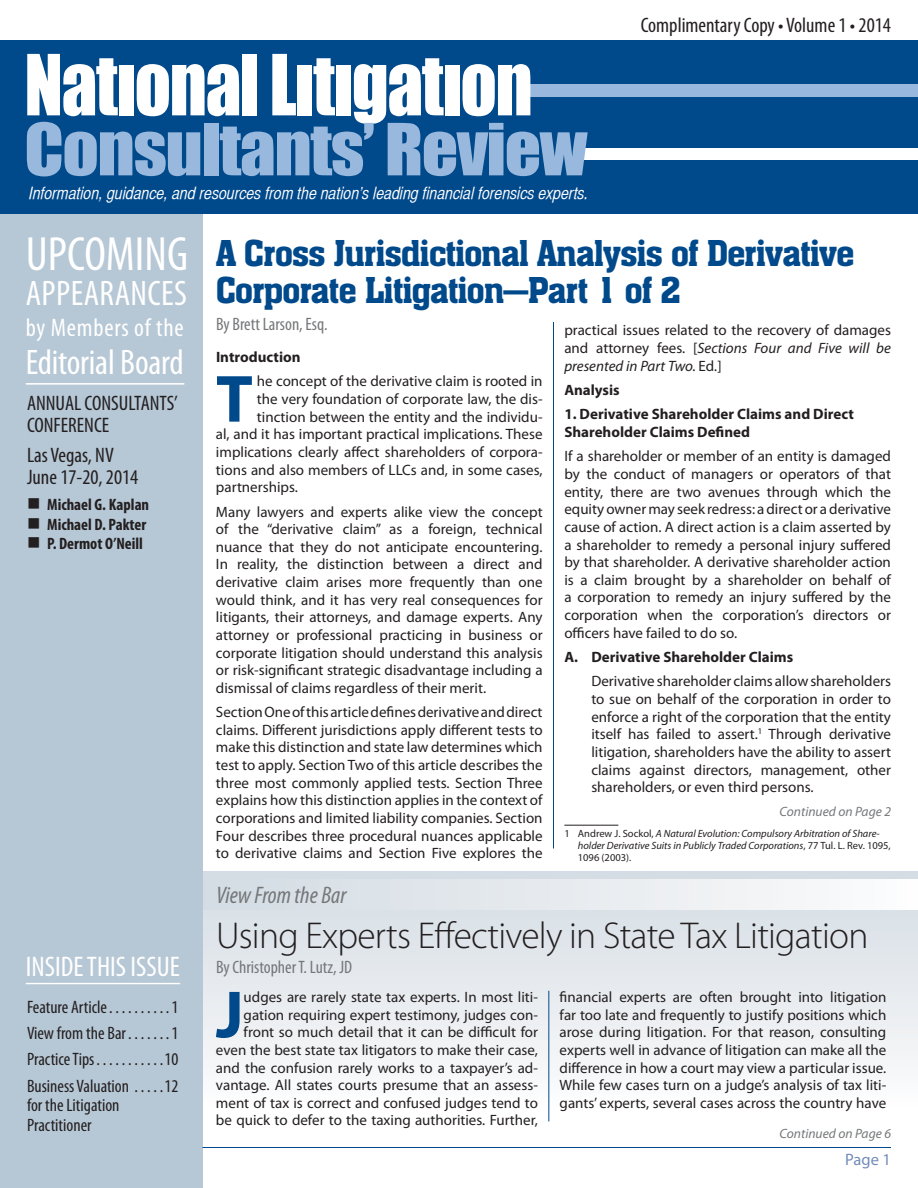
<style>
.page{position:relative;width:918px;height:1188px;background:#fff}
.page>*{position:absolute;margin:0;border:0;box-sizing:border-box;transform-origin:0 0}
.t1{font:700 67.35px "Myriad Pro";color:#00498b}
.t2{font:condensed 48.3px "Myriad Pro";color:#fff}
.t3{font:500 39px/37.5px "Aachen D";letter-spacing:-.02em;color:#00498b}
.t4{font:300 37.5px "Myriad Pro";letter-spacing:-.02em;color:#231f20}
.t5{font:condensed 35.7px "Myriad Pro";color:#fff}
.t6{font:condensed 28.5px "Myriad Pro";color:#fff}
.t7{font:condensed 25.5px "Myriad Pro";letter-spacing:.03em;color:#fff}
.t8{font:italic condensed 24px "Myriad Pro";color:#757779}
.t9{font:condensed 21px/22.5px "Myriad Pro";color:#231f20}
.t10{font:condensed 18px/19.5px "Myriad Pro";color:#231f20}
.t11{font:condensed 18px "Myriad Pro";color:#757779}
.t12{font:17.1px "Helvetica CY Oblique";color:#fff}
.t13{font:700 condensed 16.5px "Myriad Pro";color:#231f20}
.t14{font:16.5px "Myriad Pro";color:#748bba}
.t15{font:15px/17.7px "Myriad Pro";color:#231f20;text-align:justify}
.t16{font:700 15px/17.7px "Myriad Pro";color:#231f20}
.t17{font:italic 13.5px "Myriad Pro";color:#757779}
.t18{font:italic 10.5px/12px "Myriad Pro";color:#231f20}
.s1{font-style:italic}
.s2{font-style:normal}
</style>
<div class="page">
<svg style="left:202px;top:872px;width:716px;height:286px"></svg>
<div style="left:202px;top:879px;width:716px;height:31px;background:linear-gradient(to right,#d3dbe3,#fcfcfc)"></div>
<div style="left:0;top:200px;width:202px;height:988px;background:#b6c7d5"></div>
<div style="left:0;top:40px;width:918px;height:174px;background:#00498b"></div>
<div style="left:520px;top:85px;width:398px;height:12px;background:#98b9dd"></div>
<div style="left:584px;top:148px;width:334px;height:12px;background:#fff"></div>
<svg style="left:27px;top:54px;width:561px;height:122px"></svg>
<hr style="left:564px;top:825px;width:54px;height:1px;background:#231f20">
<hr style="left:26px;top:383px;width:158px;height:2px;background:#fff">
<hr style="left:26px;top:983px;width:154px;height:1px;background:#fff">
<hr style="left:553px;top:322px;width:1px;height:527px;background:#00498b">
<hr style="left:548px;top:991px;width:1px;height:130px;background:#00498b">
<hr style="left:202px;top:1147px;width:689px;height:1px;background:#00498b">
<h3 class="t9" style="left:641px;top:14px;width:252px">Complimentary Copy • Volume 1 • 2014</h3>
<p class="t12" style="left:29px;top:183px;width:561px">Information, guidance, and resources from the nation’s leading financial forensics experts.</p>
<h3 class="t3" style="left:216px;top:233px;width:640px">A Cross Jurisdictional Analysis of Derivative<br>Corporate Litigation—Part 1 of 2</h3>
<p class="t11" style="left:216px;top:313px;width:113px">By Brett Larson, Esq.</p>
<p class="t16" style="left:216px;top:348px;width:86px">Introduction</p>
<h1 class="t1" style="left:216px;top:355px;width:38px">T</h1>
<p class="t15" style="left:257px;top:372px;width:287px">he concept of the derivative claim is rooted in</p>
<h2 class="t2" style="left:26px;top:224px;width:164px">UPCOMING</h2>
<h3 class="t5" style="left:26px;top:272px;width:163px">APPEARANCES</h3>
<h3 class="t7" style="left:26px;top:312px;width:159px">by Members of the</h3>
<h3 class="t5" style="left:26px;top:341px;width:159px">Editorial Board</h3>
<p class="t15" style="left:564px;top:321px;width:328px">practical issues related to the recovery of damages and attorney fees. [<span class="s1">Sections Four and Five will be presented in Part Two.</span> Ed<span class="s1">.</span>]</p>
<p class="t16" style="left:564px;top:381px;width:57px">Analysis</p>
<p class="t16" style="left:564px;top:405px;width:291px">1. Derivative Shareholder Claims and Direct<br>Shareholder Claims Defined</p>
<p class="t15" style="left:564px;top:447px;width:328px">If a shareholder or member of an entity is damaged by the conduct of managers or operators of that entity, there are two avenues through which the equity owner may seek redress: a direct or a derivative cause of action. A direct action is a claim asserted by a shareholder to remedy a personal injury suffered by that shareholder. A derivative shareholder action is a claim brought by a shareholder on behalf of a corporation to remedy an injury suffered by the corporation when the corporation’s directors or officers have failed to do so.</p>
<p class="t16" style="left:564px;top:648px;width:230px">A. Derivative Shareholder Claims</p>
<p class="t15" style="left:591px;top:672px;width:301px">Derivative shareholder claims allow shareholders to sue on behalf of the corporation in order to enforce a right of the corporation that the entity itself has failed to assert.<sup>1</sup> Through derivative litigation, shareholders have the ability to assert claims against directors, management, other shareholders, or even third persons.</p>
<p class="t18" style="left:578px;top:827px;width:314px;text-indent:-14px"><span class="s2">1 Andrew J. Sockol,</span> A Natural Evolution: Compulsory Arbitration of Share&shy;holder Derivative Suits in Publicly Traded Corporations<span class="s2">, 77 Tul. L. Rev. 1095,<br>1096 (2003).</span></p>
<p class="t15" style="left:257px;top:390px;width:287px">the very foundation of corporate law, the dis-</p>
<p class="t15" style="left:257px;top:408px;width:287px">tinction between the entity and the individu-</p>
<p class="t15" style="left:216px;top:425px;width:328px">al, and it has important practical implications. These</p>
<p class="t15" style="left:216px;top:443px;width:328px">implications clearly affect shareholders of corpora-</p>
<p class="t15" style="left:216px;top:460px;width:328px">tions and also members of LLCs and, in some cases,</p>
<p class="t15" style="left:216px;top:478px;width:83px">partnerships.</p>
<p class="t15" style="left:216px;top:502px;width:328px">Many lawyers and experts alike view the concept of the “derivative claim” as a foreign, technical nuance that they do not anticipate encountering.<br>In reality, the distinction between a direct and derivative claim arises more frequently than one would think, and it has very real consequences for litigants, their attorneys, and damage experts. Any attorney or professional practicing in business or corporate litigation should understand this analysis or risk-significant strategic disadvantage including a dismissal of claims regardless of their merit.</p>
<p class="t15" style="left:216px;top:703px;width:328px">Section One of this article defines derivative and direct claims. Different jurisdictions apply different tests to make this distinction and state law determines which test to apply. Section Two of this article describes the three most commonly applied tests. Section Three explains how this distinction applies in the context of corporations and limited liability companies. Section Four describes three procedural nuances applicable to derivative claims and Section Five explores the</p>
<h3 class="t9" style="left:27px;top:392px;width:152px">ANNUAL CONSULTANTS’<br>CONFERENCE</h3>
<h3 class="t9" style="left:27px;top:443px;width:113px">Las Vegas, NV<br>June 17-20, 2014</h3>
<p class="t13" style="left:27px;top:495px;width:124px">■ Michael G. Kaplan</p>
<p class="t13" style="left:27px;top:514px;width:121px">■ Michael D. Pakter</p>
<p class="t13" style="left:27px;top:534px;width:117px">■ P. Dermot O’Neill</p>
<p class="t17" style="left:780px;top:803px;width:113px">Continued on Page 2</p>
<h3 class="t6" style="left:26px;top:949px;width:156px">INSIDE THIS ISSUE</h3>
<p class="t10" style="left:27px;top:997px;width:85px">Feature Article..........</p>
<p class="t10" style="left:172px;top:997px;width:8px">1</p>
<p class="t10" style="left:27px;top:1023px;width:104px">View from the Bar.......</p>
<p class="t10" style="left:172px;top:1023px;width:8px">1</p>
<p class="t10" style="left:27px;top:1050px;width:72px">Practice Tips...........</p>
<p class="t10" style="left:165px;top:1050px;width:15px">10</p>
<p class="t10" style="left:27px;top:1076px;width:110px">Business Valuation .....</p>
<p class="t10" style="left:165px;top:1076px;width:15px">12</p>
<p class="t10" style="left:27px;top:1095px;width:94px">for the Litigation<br>Practitioner</p>
<h3 class="t8" style="left:216px;top:880px;width:132px">View From the Bar</h3>
<h3 class="t4" style="left:216px;top:913px;width:654px">Using Experts Effectively in State Tax Litigation</h3>
<p class="t11" style="left:216px;top:956px;width:138px">By Christopher T. Lutz, JD</p>
<p class="t15" style="left:216px;top:988px;width:324px;text-align:right">udges are rarely state tax experts. In most liti&shy;gation requiring expert testimony, judges con&shy;front so much detail that it can be difficult for even the best state tax litigators to make their case, and the confusion rarely works to a taxpayer’s ad&shy;vantage. All states courts presume that an assess&shy;ment of tax is correct and confused judges tend to be quick to defer to the taxing authorities. Further,</p>
<h1 class="t1" style="left:216px;top:971px;width:29px">J</h1>
<p class="t15" style="left:560px;top:988px;width:328px">financial experts are often brought into litigation far too late and frequently to justify positions which arose during litigation. For that reason, consulting experts well in advance of litigation can make all the difference in how a court may view a particular issue.<br>While few cases turn on a judge’s analysis of tax liti&shy;gants’ experts, several cases across the country have</p>
<p class="t17" style="left:780px;top:1125px;width:113px">Continued on Page 6</p>
<p class="t14" style="left:845px;top:1150px;width:47px">Page 1</p>
</div>
